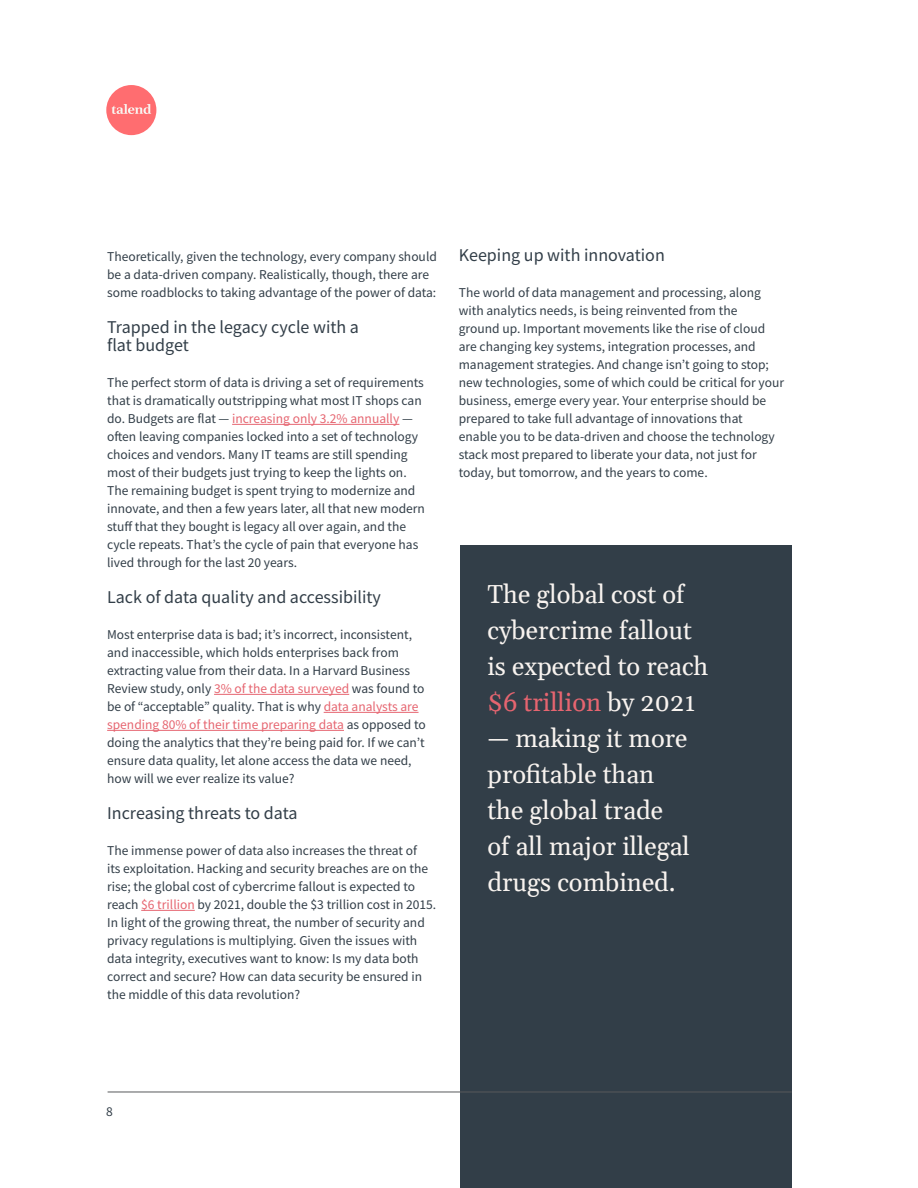
<style>
.page{position:relative;width:918px;height:1188px;background:#fff}
.page>*{position:absolute;margin:0;border:0;box-sizing:border-box;transform-origin:0 0}
.t1{font:25.5px/36px "Gelasio";color:#f8f3ef}
.t2{font:18px/18px "Source Sans Pro";color:#323e48}
.t3{font:13.5px/18px "Source Sans Pro";color:#323e48}
.s1{color:#e66570}
</style>
<div class="page">
<hr style="left:232px;top:424px;width:167px;height:1px;background:#e66570">
<hr style="left:214px;top:694px;width:135px;height:1px;background:#e66570">
<hr style="left:324px;top:712px;width:95px;height:1px;background:#e66570">
<hr style="left:107px;top:730px;width:237px;height:1px;background:#e66570">
<hr style="left:141px;top:910px;width:54px;height:1px;background:#e66570">
<div style="left:461px;top:545px;width:331px;height:643px;background:#323e48"></div>
<hr style="left:108px;top:1092px;width:684px;height:1px;background:#58595b">
<div style="left:106px;top:85px;width:50px;height:50px;background:#ff6d70;border-radius:50%"></div>
<svg style="left:111px;top:104px;width:40px;height:10px"></svg>
<p class="t3" style="left:107px;top:247px;width:331px">Theoretically, given the technology, every company should be a data-driven company. Realistically, though, there are some roadblocks to taking advantage of the power of data:</p>
<h2 class="t2" style="left:107px;top:318px;width:253px">Trapped in the legacy cycle with a flat budget</h2>
<p class="t3" style="left:107px;top:373px;width:319px">The perfect storm of data is driving a set of requirements that is dramatically outstripping what most IT shops can do. Budgets are flat — <span class="s1">increasing only 3.2% annually</span> — often leaving companies locked into a set of technology choices and vendors. Many IT teams are still spending most of their budgets just trying to keep the lights on.<br>The remaining budget is spent trying to modernize and innovate, and then a few years later, all that new modern stuff that they bought is legacy all over again, and the cycle repeats. That’s the cycle of pain that everyone has lived through for the last 20 years.</p>
<h2 class="t2" style="left:107px;top:588px;width:275px">Lack of data quality and accessibility</h2>
<p class="t3" style="left:107px;top:625px;width:320px">Most enterprise data is bad; it’s incorrect, inconsistent, and inaccessible, which holds enterprises back from extracting value from their data. In a Harvard Business Review study, only <span class="s1">3% of the data surveyed</span> was found to be of “acceptable” quality. That is why <span class="s1">data analysts are spending 80% of their time preparing data</span> as opposed to doing the analytics that they’re being paid for. If we can’t ensure data quality, let alone access the data we need, how will we ever realize its value?</p>
<h2 class="t2" style="left:107px;top:804px;width:192px">Increasing threats to data</h2>
<p class="t3" style="left:107px;top:841px;width:329px">The immense power of data also increases the threat of<br>its exploitation. Hacking and security breaches are on the rise; the global cost of cybercrime fallout is expected to reach <span class="s1">$6 trillion</span> by 2021, double the $3 trillion cost in 2015.<br>In light of the growing threat, the number of security and privacy regulations is multiplying. Given the issues with data integrity, executives want to know: Is my data both correct and secure? How can data security be ensured in the middle of this data revolution?</p>
<h2 class="t2" style="left:459px;top:246px;width:208px">Keeping up with innovation</h2>
<p class="t3" style="left:459px;top:283px;width:327px">The world of data management and processing, along with analytics needs, is being reinvented from the<br>ground up. Important movements like the rise of cloud are changing key systems, integration processes, and management strategies. And change isn’t going to stop; new technologies, some of which could be critical for your business, emerge every year. Your enterprise should be prepared to take full advantage of innovations that enable you to be data-driven and choose the technology stack most prepared to liberate your data, not just for today, but tomorrow, and the years to come.</p>
<h1 class="t1" style="left:488px;top:573px;width:222px">The global cost of cybercrime fallout is expected to reach <span class="s1">$6 trillion</span> by 2021</h1>
<h1 class="t1" style="left:488px;top:717px;width:204px">— making it more profitable than the global trade of all major illegal drugs combined.</h1>
<p class="t3" style="left:106px;top:1102px;width:8px">8</p>
</div>
